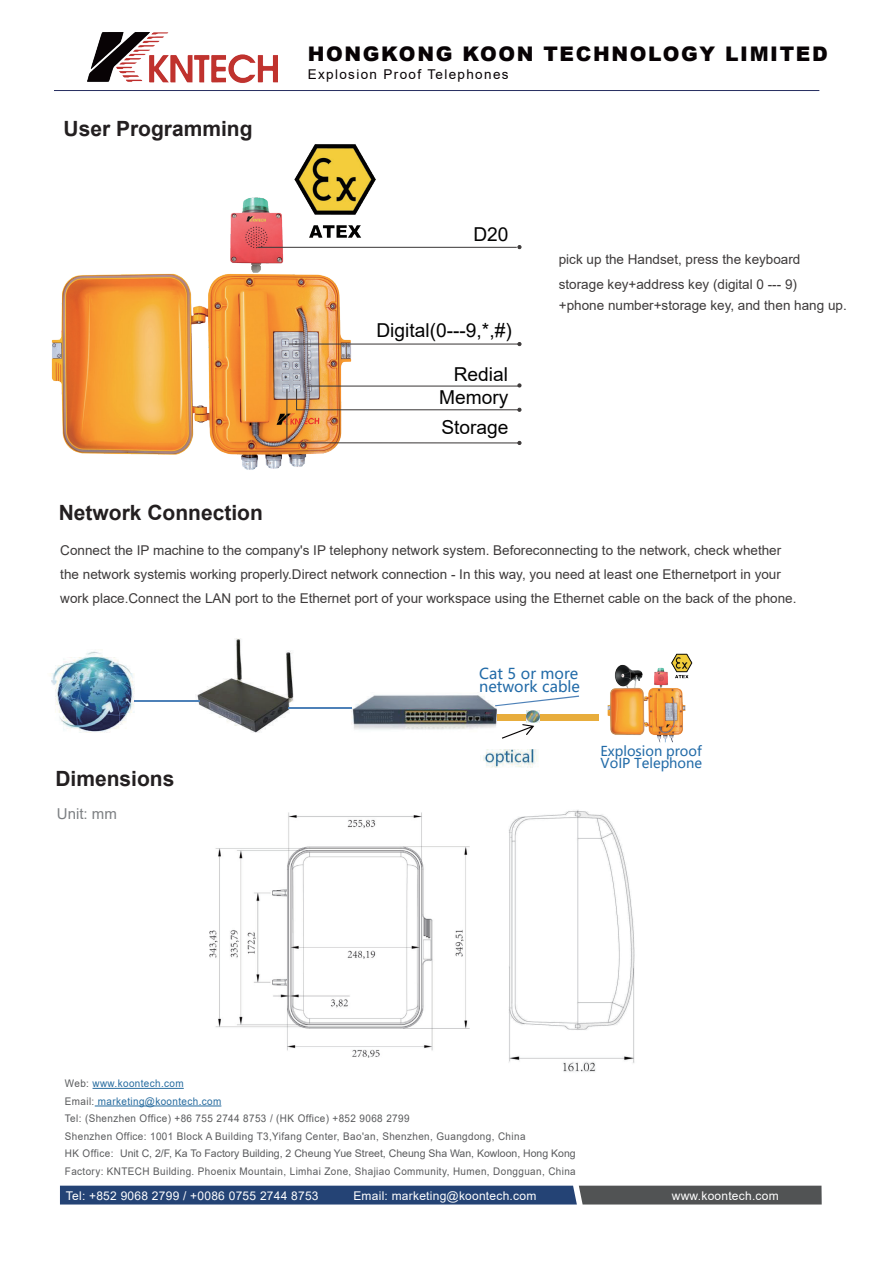
<style>
.page{position:relative;width:893px;height:1263px;background:#fff}
.page>*{position:absolute;margin:0;border:0;box-sizing:border-box;transform-origin:0 0}
.t1{font:700 21px "Arial";color:#231f20}
.t2{font:900 20.1px "Arial";letter-spacing:.08em;color:#080305}
.t3{font:19.2px/23.1px "Arial";color:#030303;text-align:right}
.t4{font:15px "Arial";color:#7d8083}
.t5{font:14.85px/12.9px "Microsoft Ya Hei";letter-spacing:.005em;color:#226ba8}
.t6{font:13.5px/24px "Arial";color:#3d3a3a}
.t7{font:13.5px/11.9px "Microsoft Ya Hei";color:#226ba8}
.t8{font:13.5px "Arial";letter-spacing:.1em;color:#080305}
.t9{font:12px "Arial";letter-spacing:.02em;color:#fff}
.t10{font:10.5px/17.5px "Arial";letter-spacing:.04em;color:#595a5c;scale:.94 1}
.s1{color:#256b9f}
</style>
<div class="page">
<img style="left:51px;top:144px;width:341px;height:326px">
<svg style="left:60px;top:1186px;width:762px;height:18px;background:#33496b"></svg>
<hr style="left:54px;top:90px;width:765px;height:1px;background:#2a3263">
<img style="left:88px;top:32px;width:190px;height:51px">
<hr style="left:93px;top:1088px;width:91px;height:1px;background:#256b9f">
<hr style="left:95px;top:1105px;width:126px;height:1px;background:#256b9f">
<img style="left:607px;top:653px;width:86px;height:90px">
<hr style="left:257px;top:247px;width:260px;height:1px;background:#3d3a3a">
<hr style="left:289px;top:344px;width:231px;height:1px;background:#3d3a3a">
<svg style="left:517px;top:245px;width:5px;height:4px"></svg>
<svg style="left:517px;top:342px;width:5px;height:4px"></svg>
<svg style="left:286px;top:383px;width:236px;height:62px"></svg>
<img style="left:51px;top:651px;width:84px;height:81px">
<img style="left:195px;top:639px;width:102px;height:93px">
<hr style="left:135px;top:700px;width:65px;height:1px;background:#4d81b8">
<img style="left:351px;top:695px;width:144px;height:35px">
<hr style="left:289px;top:707px;width:63px;height:1px;background:#4d81b8">
<div style="left:497px;top:714px;width:102px;height:7px;background:#e8ad3c"></div>
<svg style="left:495px;top:695px;width:84px;height:44px"></svg>
<img style="left:483px;top:749px;width:55px;height:18px">
<img style="left:209px;top:812px;width:260px;height:246px">
<img style="left:509px;top:810px;width:126px;height:262px">
<h1 class="t1" style="left:64px;top:114px;width:191px">User Programming</h1>
<h1 class="t1" style="left:59px;top:497px;width:206px">Network Connection</h1>
<h2 class="t2" style="left:308px;top:39px;width:521px">HONGKONG KOON TECHNOLOGY LIMITED</h2>
<p class="t8" style="left:308px;top:65px;width:202px">Explosion Proof Telephones</p>
<h3 class="t3" style="left:473px;top:222px;width:37px">D20</h3>
<h3 class="t3" style="left:376px;top:319px;width:137px">Digital(0---9,*,#)</h3>
<h3 class="t3" style="left:439px;top:362px;width:71px">Redial<br>Memory</h3>
<h3 class="t3" style="left:441px;top:416px;width:69px">Storage</h3>
<p class="t6" style="left:559px;top:246px;width:243px;line-height:25.2px">pick up the Handset, press the keyboard storage key+address key (digital 0 --- 9)</p>
<p class="t6" style="left:559px;top:293px;width:289px">+phone number+storage key, and then hang up.</p>
<p class="t6" style="left:60px;top:538px;width:738px">Connect the IP machine to the company's IP telephony network system. Beforeconnecting to the network, check whether the network systemis working properly.Direct network connection - In this way, you need at least one Ethernetport in your work place.Connect the LAN port to the Ethernet port of your workspace using the Ethernet cable on the back of the phone.</p>
<h1 class="t1" style="left:55px;top:764px;width:121px">Dimensions</h1>
<p class="t4" style="left:57px;top:804px;width:61px">Unit: mm</p>
<p class="t5" style="left:479px;top:667px;width:102px">Cat 5 or more network cable</p>
<p class="t7" style="left:601px;top:745px;width:103px">Explosion proof<br>VoIP Telephone</p>
<p class="t10" style="left:65px;top:1075px;width:545px">Web: <span class="s1">www.koontech.com<br></span>Email: <span class="s1">marketing@koontech.com<br></span>Tel: (Shenzhen Office) +86 755 2744 8753 / (HK Office) +852 9068 2799<br>Shenzhen Office: 1001 Block A Building T3,Yifang Center, Bao'an, Shenzhen, Guangdong, China<br>HK Office: Unit C, 2/F, Ka To Factory Building, 2 Cheung Yue Street, Cheung Sha Wan, Kowloon, Hong Kong Factory: KNTECH Building. Phoenix Mountain, Limhai Zone, Shajiao Community, Humen, Dongguan, China</p>
<p class="t9" style="left:66px;top:1187px;width:254px">Tel: +852 9068 2799 / +0086 0755 2744 8753</p>
<p class="t9" style="left:353px;top:1187px;width:184px">Email: marketing@koontech.com</p>
<p class="t9" style="left:672px;top:1187px;width:108px">www.koontech.com</p>
</div>
